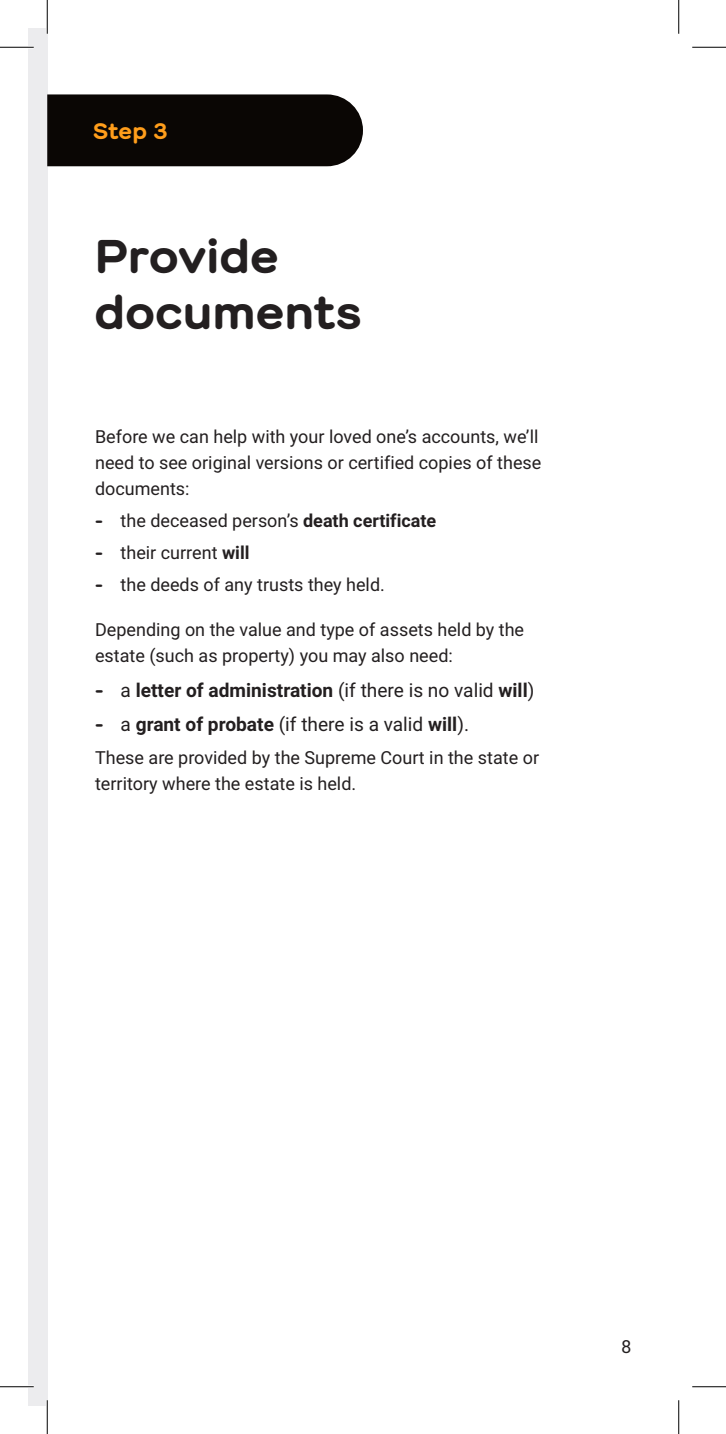
<style>
.page{position:relative;width:726px;height:1434px;background:#fff}
.page>*{position:absolute;margin:0;border:0;box-sizing:border-box;transform-origin:0 0}
.Headers{font:700 47.25px/56.7px "Bankwest";letter-spacing:-.005em;color:#231f20}
.Step{font:700 22.5px "Bankwest";color:#ff9d1b}
.t1{font:700 19.12px "Roboto";color:#231f20}
.t2{font:19.12px "Roboto";color:#231f20}
.Body_Copy_8pt{font:18px/25.9px "Roboto";color:#231f20}
.s1{font-family:"Bankwest";font-weight:700}
.s2{font-weight:700}
.s3{font-family:"Bankwest"}
.s4{font-weight:400}
</style>
<div class="page">
<div style="left:28px;top:28px;width:19px;height:1378px;background:#ececee"></div>
<div style="left:47px;top:94px;width:316px;height:72px;background:#0a0604"></div>
<hr style="left:0;top:46px;width:34px;height:3px;background:#fff">
<hr style="left:0;top:1385px;width:34px;height:3px;background:#fff">
<hr style="left:46px;top:0;width:3px;height:34px;background:#fff">
<hr style="left:46px;top:1400px;width:3px;height:34px;background:#fff">
<hr style="left:0;top:47px;width:34px;height:1px;background:#000">
<hr style="left:692px;top:47px;width:34px;height:1px;background:#000">
<hr style="left:0;top:1386px;width:34px;height:1px;background:#000">
<hr style="left:692px;top:1386px;width:34px;height:1px;background:#000">
<hr style="left:47px;top:0;width:1px;height:34px;background:#000">
<hr style="left:47px;top:1400px;width:1px;height:34px;background:#000">
<hr style="left:678px;top:0;width:1px;height:34px;background:#000">
<hr style="left:678px;top:1400px;width:1px;height:34px;background:#000">
<p class="Step" style="left:93px;top:117px;width:76px">Step 3</p>
<p class="Headers" style="left:94px;top:227px;width:269px">Provide documents</p>
<p class="Body_Copy_8pt" style="left:95px;top:423px;width:448px">Before we can help with your loved one’s accounts, we’ll need to see original versions or certified copies of these documents:</p>
<p class="Body_Copy_8pt" style="left:95px;top:507px;width:343px"><span class="s1">−</span> the deceased person’s <span class="s2">death certificate</span></p>
<p class="Body_Copy_8pt" style="left:95px;top:539px;width:156px"><span class="s1">−</span> their current <span class="s2">will</span></p>
<p class="Body_Copy_8pt" style="left:95px;top:571px;width:291px"><span class="s1">−</span> the deeds of any trusts they held.</p>
<p class="Body_Copy_8pt" style="left:95px;top:616px;width:431px">Depending on the value and type of assets held by the estate (such as property) you may also need:</p>
<p class="t1" style="left:95px;top:677px;width:441px"><span class="s3">−</span> <span class="s4">a</span> letter of administration <span class="s4">(if there is no valid</span> will<span class="s4">)</span></p>
<p class="t2" style="left:95px;top:711px;width:375px"><span class="s1">−</span> a <span class="s2">grant of probate</span> (if there is a valid <span class="s2">will</span>).</p>
<p class="Body_Copy_8pt" style="left:95px;top:744px;width:445px">These are provided by the Supreme Court in the state or territory where the estate is held.</p>
<p class="Body_Copy_8pt" style="left:621px;top:1333px;width:12px">8</p>
</div>
